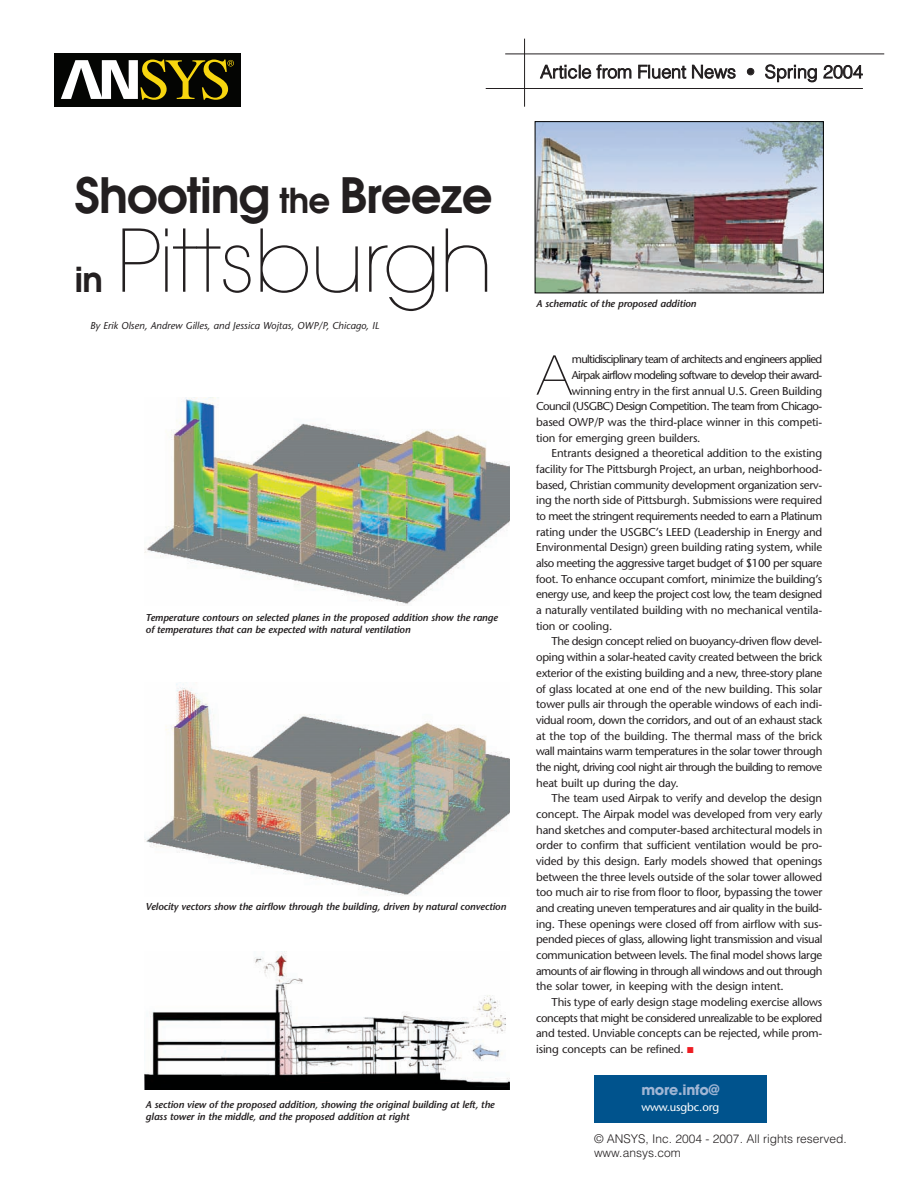
<style>
.page{position:relative;width:918px;height:1188px;background:#fff}
.page>*{position:absolute;margin:0;border:0;box-sizing:border-box;transform-origin:0 0}
.t1{font:85.5px "Avant Garde Extra Light+IVKXOY";letter-spacing:-.02em;color:#231f20}
.t2{font:53.1px "Avant Garde Extra Light+IVKXOY";color:#231f20}
.t3{font:48.45px "Avant Garde Demi+FZCNKM";letter-spacing:-.025em;color:#231f20}
.t4{font:34.2px "Avant Garde Demi+FZCNKM";color:#231f20}
.t5{font:300 18px "Helvetica LT Std";letter-spacing:.005em;color:#231f20}
.t6{font:14.25px "Avant Garde Bold+QXGYSB";letter-spacing:-.015em;color:#9fb5d4}
.t7{font:300 12px/14.4px "Helvetica LT Std";color:#231f20}
.t8{font:11.4px "Stone Sans+SFNOUZ";letter-spacing:-.015em;color:#231f20}
.t9{font:11.4px "Stone Sans+SFNOUZ";letter-spacing:-.035em;color:#231f20}
.t10{font:11.4px "Stone Sans+SFNOUZ";letter-spacing:-.05em;color:#231f20}
.t11{font:11.4px "Stone Sans+SFNOUZ";letter-spacing:-.045em;color:#231f20}
.t12{font:11.4px "Stone Sans+SFNOUZ";letter-spacing:-.065em;color:#231f20}
.t13{font:11.4px "Stone Sans+SFNOUZ";letter-spacing:-.055em;color:#231f20}
.t14{font:11.4px "Stone Sans+SFNOUZ";letter-spacing:-.04em;color:#231f20}
.t15{font:11.4px "Stone Sans+SFNOUZ";letter-spacing:-.06em;color:#231f20}
.t16{font:11.4px "Stone Sans+SFNOUZ";letter-spacing:-.01em;color:#fff}
.t17{font:10.05px/11.4px "Stone Sans Semibold Italic+QZCUNM";letter-spacing:-.01em;color:#231f20}
.t18{font:10.05px "Stone Sans Italic+AFWDLV";color:#231f20}
.s1{font-size:34.2px}
.s2{color:#ee1d23}
</style>
<div class="page">
<hr style="left:505px;top:54px;width:379px;height:1px;background:#231f20">
<hr style="left:486px;top:88px;width:377px;height:1px;background:#231f20">
<hr style="left:524px;top:39px;width:1px;height:68px;background:#231f20">
<div style="left:54px;top:54px;width:186px;height:53px;background:#040503"></div>
<svg style="left:61px;top:60px;width:173px;height:40px"></svg>
<img style="left:537px;top:123px;width:285px;height:168px">
<div style="left:535px;top:121px;width:289px;height:172px;border:1px solid #000"></div>
<div style="left:594px;top:1076px;width:173px;height:47px;background:#00538d"></div>
<img style="left:144px;top:398px;width:365px;height:207px">
<img style="left:144px;top:682px;width:365px;height:214px">
<img style="left:144px;top:953px;width:365px;height:137px">
<h3 class="t5" style="left:540px;top:65px;width:324px">Article from Fluent News • Spring 2004</h3>
<h3 class="t3" style="left:75px;top:168px;width:419px">Shooting <span class="s1">the</span> Breeze</h3>
<h1 class="t1" style="left:117px;top:228px;width:378px">Pittsburgh</h1>
<p class="t18" style="left:90px;top:322px;width:290px">By Erik Olsen, Andrew Gilles, and Jessica Wojtas, OWP/P, Chicago, IL</p>
<h3 class="t4" style="left:75px;top:260px;width:29px">in</h3>
<p class="t17" style="left:146px;top:613px;width:354px">Temperature contours on selected planes in the proposed addition show the range of temperatures that can be expected with natural ventilation</p>
<p class="t17" style="left:146px;top:902px;width:362px">Velocity vectors show the airflow through the building, driven by natural convection</p>
<p class="t17" style="left:536px;top:299px;width:162px">A schematic of the proposed addition</p>
<h2 class="t2" style="left:536px;top:355px;width:38px">A</h2>
<p class="t12" style="left:572px;top:355px;width:252px">multidisciplinary team of architects and engineers applied</p>
<p class="t15" style="left:572px;top:371px;width:252px">Airpak airflow modeling software to develop their award-</p>
<p class="t8" style="left:572px;top:386px;width:252px">winning entry in the first annual U.S. Green Building</p>
<p class="t13" style="left:536px;top:402px;width:288px">Council (USGBC) Design Competition. The team from Chicago-</p>
<p class="t8" style="left:536px;top:418px;width:288px">based OWP/P was the third-place winner in this competi-</p>
<p class="t8" style="left:536px;top:433px;width:166px">tion for emerging green builders.</p>
<p class="t8" style="left:552px;top:449px;width:272px">Entrants designed a theoretical addition to the existing</p>
<p class="t8" style="left:536px;top:465px;width:288px">facility for The Pittsburgh Project, an urban, neighborhood-</p>
<p class="t8" style="left:536px;top:480px;width:288px">based, Christian community development organization serv-</p>
<p class="t8" style="left:536px;top:496px;width:288px">ing the north side of Pittsburgh. Submissions were required</p>
<p class="t14" style="left:536px;top:512px;width:288px">to meet the stringent requirements needed to earn a Platinum</p>
<p class="t8" style="left:536px;top:527px;width:288px">rating under the USGBC’s LEED (Leadership in Energy and</p>
<p class="t8" style="left:536px;top:543px;width:288px">Environmental Design) green building rating system, while</p>
<p class="t9" style="left:536px;top:559px;width:288px">also meeting the aggressive target budget of $100 per square</p>
<p class="t8" style="left:536px;top:574px;width:288px">foot. To enhance occupant comfort, minimize the building’s</p>
<p class="t8" style="left:536px;top:590px;width:288px">energy use, and keep the project cost low, the team designed</p>
<p class="t8" style="left:536px;top:606px;width:288px">a naturally ventilated building with no mechanical ventila-</p>
<p class="t8" style="left:536px;top:621px;width:78px">tion or cooling.</p>
<p class="t8" style="left:552px;top:637px;width:272px">The design concept relied on buoyancy-driven flow devel-</p>
<p class="t8" style="left:536px;top:653px;width:288px">oping within a solar-heated cavity created between the brick</p>
<p class="t8" style="left:536px;top:668px;width:288px">exterior of the existing building and a new, three-story plane</p>
<p class="t8" style="left:536px;top:684px;width:287px">of glass located at one end of the new building. This solar</p>
<p class="t8" style="left:536px;top:700px;width:288px">tower pulls air through the operable windows of each indi-</p>
<p class="t8" style="left:536px;top:715px;width:288px">vidual room, down the corridors, and out of an exhaust stack</p>
<p class="t8" style="left:536px;top:731px;width:288px">at the top of the building. The thermal mass of the brick</p>
<p class="t9" style="left:536px;top:747px;width:288px">wall maintains warm temperatures in the solar tower through</p>
<p class="t10" style="left:536px;top:763px;width:288px">the night, driving cool night air through the building to remove</p>
<p class="t8" style="left:536px;top:778px;width:144px">heat built up during the day.</p>
<p class="t8" style="left:552px;top:794px;width:272px">The team used Airpak to verify and develop the design</p>
<p class="t8" style="left:536px;top:810px;width:288px">concept. The Airpak model was developed from very early</p>
<p class="t8" style="left:536px;top:825px;width:288px">hand sketches and computer-based architectural models in</p>
<p class="t8" style="left:536px;top:841px;width:288px">order to confirm that sufficient ventilation would be pro-</p>
<p class="t8" style="left:536px;top:857px;width:287px">vided by this design. Early models showed that openings</p>
<p class="t8" style="left:536px;top:872px;width:288px">between the three levels outside of the solar tower allowed</p>
<p class="t8" style="left:536px;top:888px;width:288px">too much air to rise from floor to floor, bypassing the tower</p>
<p class="t9" style="left:536px;top:904px;width:288px">and creating uneven temperatures and air quality in the build-</p>
<p class="t8" style="left:536px;top:919px;width:288px">ing. These openings were closed off from airflow with sus-</p>
<p class="t8" style="left:536px;top:935px;width:288px">pended pieces of glass, allowing light transmission and visual</p>
<p class="t8" style="left:536px;top:951px;width:288px">communication between levels. The final model shows large</p>
<p class="t10" style="left:536px;top:966px;width:288px">amounts of air flowing in through all windows and out through</p>
<p class="t8" style="left:536px;top:982px;width:249px">the solar tower, in keeping with the design intent.</p>
<p class="t8" style="left:552px;top:998px;width:272px">This type of early design stage modeling exercise allows</p>
<p class="t11" style="left:536px;top:1013px;width:288px">concepts that might be considered unrealizable to be explored</p>
<p class="t8" style="left:536px;top:1029px;width:288px">and tested. Unviable concepts can be rejected, while prom-</p>
<p class="t8" style="left:536px;top:1045px;width:159px">ising concepts can be refined. <span class="s2">■</span></p>
<p class="t6" style="left:641px;top:1085px;width:80px">more.info@</p>
<p class="t17" style="left:146px;top:1100px;width:350px">A section view of the proposed addition, showing the original building at left, the</p>
<p class="t16" style="left:641px;top:1103px;width:80px">www.usgbc.org</p>
<p class="t17" style="left:146px;top:1112px;width:265px">glass tower in the middle, and the proposed addition at right</p>
<p class="t7" style="left:594px;top:1132px;width:254px">© ANSYS, Inc. 2004 - 2007. All rights reserved. www.ansys.com</p>
</div>
